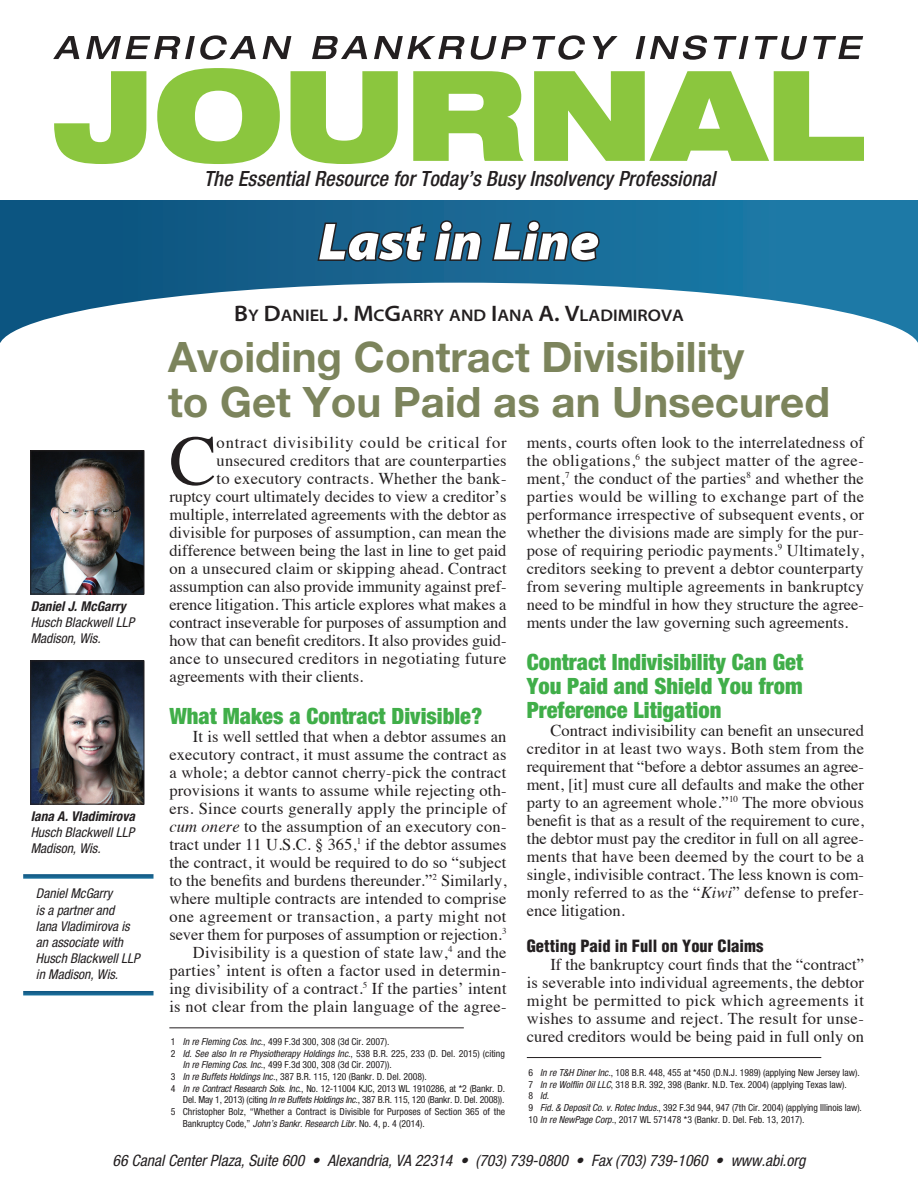
<style>
.page{position:relative;width:918px;height:1188px;background:#fff}
.page>*{position:absolute;margin:0;border:0;box-sizing:border-box;transform-origin:0 0}
.Body_text{font:70.95px "Times";color:#231f20}
.Page_Header{font:italic 900 semi-expanded 52.5px "Myriad Pro";color:#fff}
.Article_Headline_1{font:700 42px/45px "Helvetica Neue LT Std";color:#7c845c}
.Subhead_1{font:900 condensed 22.5px/24px "Helvetica Neue";color:#40ae49;text-align:justify}
.t1{font:italic 500 condensed 21px "Helvetica Neue LT Std";letter-spacing:.005em;color:#231f20}
.Author_Name_-_Top_of{font:600 semi-expanded 16.8px "Myriad Pro";color:#231f20}
.Body_text-2{font:16.5px/18px "Times";color:#231f20;text-align:justify}
.Body_text-3{font:16.5px "Times";letter-spacing:.02em;color:#231f20}
.Body_text-4{font:16.5px "Times";letter-spacing:.05em;color:#231f20}
.Subhead_2{font:900 condensed 16.5px "Helvetica";color:#231f20}
.t2{font:italic condensed 15.75px "Helvetica Neue";color:#231f20}
.Author_Caption_2_Bio{font:italic condensed 13.5px/16.2px "Helvetica Neue";color:#231f20}
.Author_Caption_1{font:italic 700 condensed 13.5px "Helvetica Neue";color:#231f20}
.Footnote{font:condensed 9.75px/11.7px "Helvetica Neue";color:#231f20}
.s1{font-size:22.5px}
.s2{font-style:italic}
</style>
<div class="page">
<svg style="left:54px;top:71px;width:92px;height:93px"></svg>
<svg style="left:53px;top:36px;width:26px;height:23px"></svg>
<svg style="left:86px;top:35px;width:170px;height:25px"></svg>
<svg style="left:263px;top:36px;width:28px;height:23px"></svg>
<svg style="left:312px;top:36px;width:55px;height:23px"></svg>
<svg style="left:374px;top:36px;width:153px;height:24px"></svg>
<svg style="left:533px;top:35px;width:52px;height:25px"></svg>
<svg style="left:593px;top:36px;width:25px;height:23px"></svg>
<svg style="left:636px;top:35px;width:71px;height:25px"></svg>
<svg style="left:714px;top:36px;width:35px;height:23px"></svg>
<svg style="left:755px;top:36px;width:52px;height:24px"></svg>
<svg style="left:813px;top:36px;width:50px;height:23px"></svg>
<svg style="left:0;top:201px;width:918px;height:82px;background:#105e8a"></svg>
<svg style="left:0;top:283px;width:918px;height:60px"></svg>
<svg style="left:157px;top:68px;width:707px;height:275px"></svg>
<img style="left:32px;top:663px;width:110px;height:140px">
<div style="left:30px;top:661px;width:114px;height:144px;border:1px solid #231f20"></div>
<hr style="left:169px;top:1028px;width:295px;height:1px;background:#231f20">
<div style="left:23px;top:874px;width:131px;height:5px;background:#18648f"></div>
<svg style="left:23px;top:991px;width:131px;height:4px"></svg>
<hr style="left:527px;top:1057px;width:294px;height:1px;background:#231f20">
<img style="left:32px;top:452px;width:110px;height:140px">
<div style="left:30px;top:450px;width:114px;height:144px;border:1px solid #231f20"></div>
<p class="Author_Caption_1" style="left:31px;top:598px;width:96px">Daniel J. McGarry</p>
<p class="Author_Caption_2_Bio" style="left:31px;top:614px;width:105px">Husch Blackwell LLP</p>
<p class="Author_Caption_2_Bio" style="left:31px;top:630px;width:71px">Madison, Wis.</p>
<p class="Author_Caption_1" style="left:31px;top:808px;width:106px">Iana A. Vladimirova</p>
<p class="Author_Caption_2_Bio" style="left:31px;top:824px;width:105px">Husch Blackwell LLP</p>
<p class="Author_Caption_2_Bio" style="left:31px;top:840px;width:71px">Madison, Wis.</p>
<p class="Author_Caption_2_Bio" style="left:36px;top:885px;width:105px">Daniel McGarry<br>is a partner and<br>Iana Vladimirova is an associate with<br>Husch Blackwell LLP in Madison, Wis.</p>
<p class="t1" style="left:204px;top:166px;width:513px">The Essential Resource for Today’s Busy Insolvency Professional</p>
<p class="Page_Header" style="left:319px;top:212px;width:282px">Last in Line</p>
<p class="Author_Name_-_Top_of" style="left:234px;top:306px;width:451px"><span class="s1">B</span>Y <span class="s1">D</span>ANIEL <span class="s1">J. M</span>C<span class="s1">G</span>ARRY AND <span class="s1">I</span>ANA <span class="s1">A. V</span>LADIMIROVA</p>
<p class="Article_Headline_1" style="left:168px;top:334px;width:663px">Avoiding Contract Divisibility<br>to Get You Paid as an Unsecured</p>
<p class="Body_text" style="left:169px;top:394px;width:49px">C</p>
<p class="Body_text-4" style="left:217px;top:427px;width:291px">ontract divisibility could be critical for</p>
<p class="Body_text-2" style="left:527px;top:433px;width:339px">ments, courts often look to the interrelatedness of the obligations,<sup>6</sup> the subject matter of the agree&shy;ment,<sup>7</sup> the conduct of the parties<sup>8</sup> and whether the parties would be willing to exchange part of the performance irrespective of subsequent events, or whether the divisions made are simply for the pur&shy;pose of requiring periodic payments.<sup>9</sup> Ultimately, creditors seeking to prevent a debtor counterparty from severing multiple agreements in bankruptcy need to be mindful in how they structure the agree&shy;ments under the law governing such agreements.</p>
<p class="Subhead_1" style="left:527px;top:650px;width:278px">Contract Indivisibility Can Get You Paid and Shield You from Preference Litigation</p>
<p class="Body_text-2" style="left:527px;top:721px;width:339px;text-indent:24px">Contract indivisibility can benefit an unsecured creditor in at least two ways. Both stem from the requirement that “before a debtor assumes an agree&shy;ment, [it] must cure all defaults and make the other party to an agreement whole.”<sup>10</sup> The more obvious benefit is that as a result of the requirement to cure, the debtor must pay the creditor in full on all agree&shy;ments that have been deemed by the court to be a single, indivisible contract. The less known is com&shy;monly referred to as the “<span class="s2">Kiwi</span>” defense to prefer&shy;ence litigation.</p>
<p class="Subhead_2" style="left:527px;top:936px;width:238px">Getting Paid in Full on Your Claims</p>
<p class="Body_text-2" style="left:527px;top:955px;width:339px;text-indent:24px">If the bankruptcy court finds that the “contract” is severable into individual agreements, the debtor might be permitted to pick which agreements it wishes to assume and reject. The result for unse&shy;cured creditors would be being paid in full only on</p>
<p class="Body_text-2" style="left:217px;top:451px;width:292px">unsecured creditors that are counterparties</p>
<p class="Body_text-3" style="left:217px;top:463px;width:291px">to executory contracts. Whether the bank-</p>
<p class="Body_text-2" style="left:169px;top:487px;width:339px">ruptcy court ultimately decides to view a creditor’s</p>
<p class="Body_text-2" style="left:169px;top:505px;width:339px">multiple, interrelated agreements with the debtor as</p>
<p class="Body_text-2" style="left:169px;top:523px;width:339px">divisible for purposes of assumption, can mean the</p>
<p class="Body_text-2" style="left:169px;top:541px;width:339px">difference between being the last in line to get paid</p>
<p class="Body_text-2" style="left:169px;top:559px;width:339px">on a unsecured claim or skipping ahead. Contract</p>
<p class="Body_text-2" style="left:169px;top:577px;width:339px">assumption can also provide immunity against pref-</p>
<p class="Body_text-2" style="left:169px;top:595px;width:339px">erence litigation. This article explores what makes a</p>
<p class="Body_text-2" style="left:169px;top:613px;width:339px">contract inseverable for purposes of assumption and</p>
<p class="Body_text-2" style="left:169px;top:631px;width:339px">how that can benefit creditors. It also provides guid-</p>
<p class="Body_text-3" style="left:169px;top:643px;width:338px">ance to unsecured creditors in negotiating future</p>
<p class="Body_text-2" style="left:169px;top:667px;width:196px">agreements with their clients.</p>
<p class="Subhead_1" style="left:169px;top:704px;width:314px">What Makes a Contract Divisible?</p>
<p class="Body_text-2" style="left:169px;top:727px;width:339px;text-indent:24px">It is well settled that when a debtor assumes an executory contract, it must assume the contract as a whole; a debtor cannot cherry-pick the contract provisions it wants to assume while rejecting oth&shy;ers. Since courts generally apply the principle of <span class="s2">cum onere</span> to the assumption of an executory con&shy;tract under 11 U.S.C. § 365,<sup>1</sup> if the debtor assumes the contract, it would be required to do so “subject to the benefits and burdens thereunder.”<sup>2</sup> Similarly, where multiple contracts are intended to comprise one agreement or transaction, a party might not sever them for purposes of assumption or rejection.<sup>3</sup></p>
<p class="Body_text-2" style="left:169px;top:943px;width:339px;text-indent:24px">Divisibility is a question of state law,<sup>4</sup> and the parties’ intent is often a factor used in determin&shy;ing divisibility of a contract.<sup>5</sup> If the parties’ intent is not clear from the plain language of the agree-</p>
<p class="Footnote" style="left:171px;top:1036px;width:220px">1 <span class="s2">In re Fleming Cos. Inc.</span>, 499 F.3d 300, 308 (3d Cir. 2007).</p>
<p class="Footnote" style="left:183px;top:1047px;width:324px;text-indent:-12px">2 <span class="s2">Id</span>. <span class="s2">See also In re Physiotherapy Holdings Inc.</span>, 538 B.R. 225, 233 (D. Del. 2015) (citing<br><span class="s2">In re Fleming Cos. Inc.</span>, 499 F.3d 300, 308 (3d Cir. 2007)).</p>
<p class="Footnote" style="left:171px;top:1071px;width:257px">3 <span class="s2">In re Buffets Holdings Inc.</span>, 387 B.R. 115, 120 (Bankr. D. Del. 2008).</p>
<p class="Footnote" style="left:171px;top:1082px;width:336px;text-align:right">4 <span class="s2">In re Contract Research Sols. Inc.</span>, No. 12-11004 KJC, 2013 WL 1910286, at *2 (Bankr. D.<br>Del. May 1, 2013) (citing <span class="s2">In re Buffets Holdings Inc.</span>, 387 B.R. 115, 120 (Bankr. D. Del. 2008)).</p>
<p class="Footnote" style="left:183px;top:1106px;width:324px;text-indent:-12px">5 Christopher Bolz, “Whether a Contract is Divisible for Purposes of Section 365 of the<br>Bankruptcy Code,” <span class="s2">John’s Bankr. Research Libr.</span> No. 4, p. 4 (2014).</p>
<p class="Footnote" style="left:528px;top:1067px;width:333px">6 <span class="s2">In re T&amp;H Diner Inc.</span>, 108 B.R. 448, 455 at *450 (D.N.J. 1989) (applying New Jersey law).</p>
<p class="Footnote" style="left:528px;top:1078px;width:320px">7 <span class="s2">In re Wolflin Oil LLC</span>, 318 B.R. 392, 398 (Bankr. N.D. Tex. 2004) (applying Texas law).</p>
<p class="Footnote" style="left:528px;top:1090px;width:22px">8 <span class="s2">Id</span>.</p>
<p class="Footnote" style="left:528px;top:1102px;width:335px">9 <span class="s2">Fid. &amp; Deposit Co. v. Rotec Indus.</span>, 392 F.3d 944, 947 (7th Cir. 2004) (applying Illinois law).</p>
<p class="Footnote" style="left:528px;top:1113px;width:278px">10 <span class="s2">In re NewPage Corp.</span>, 2017 WL 571478 *3 (Bankr. D. Del. Feb. 13, 2017).</p>
<p class="t2" style="left:113px;top:1151px;width:694px">66 Canal Center Plaza, Suite 600 • Alexandria, VA 22314 • (703) 739-0800 • Fax (703) 739-1060 • www.abi.org</p>
</div>
